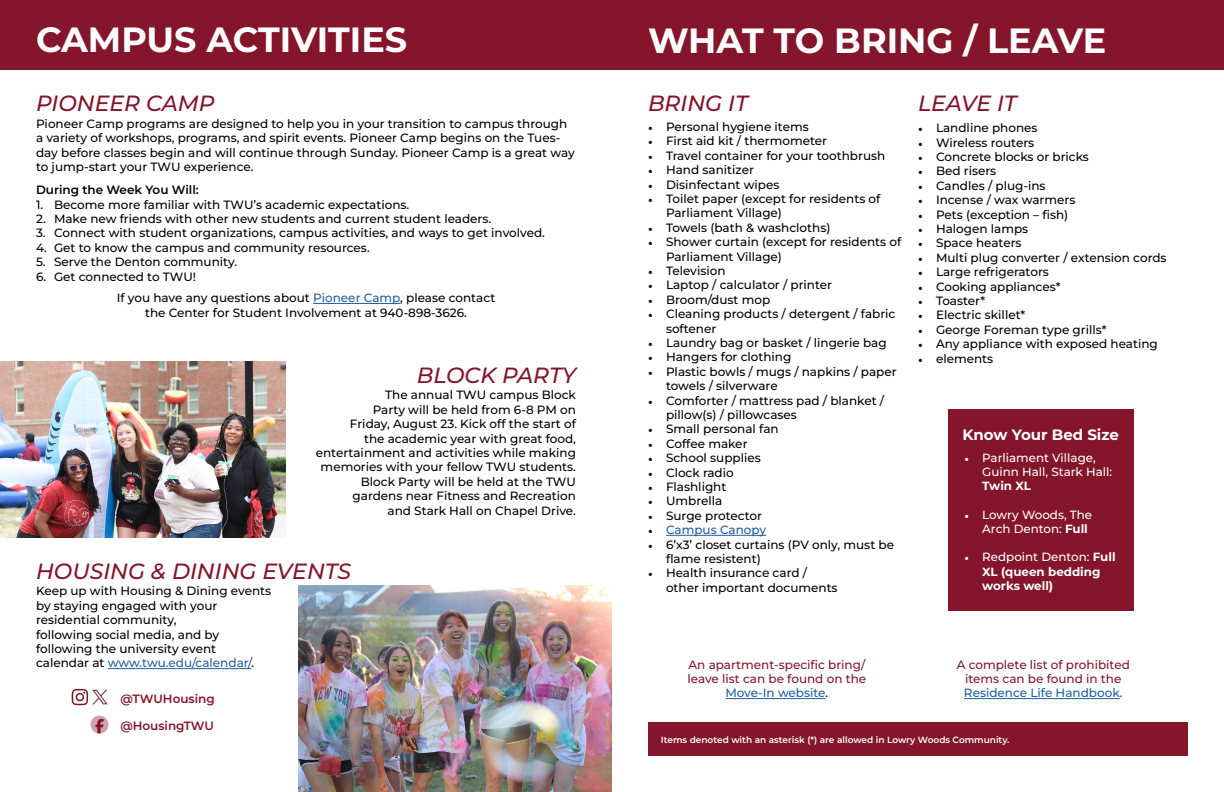
<style>
.page{position:relative;width:1224px;height:792px;background:#fff}
.page>*{position:absolute;margin:0;border:0;box-sizing:border-box;transform-origin:0 0}
.t1{font:700 35px "Montserrat";color:#fff}
.t2{font:italic 500 22px "Montserrat";color:#84152a}
.t3{font:700 15px "Montserrat";color:#fff}
.t4{font:500 12px/14.4px "Montserrat";color:#000}
.t5{font:500 12px/14.4px "Montserrat";color:#84152a;text-align:center}
.t6{font:600 12px "Montserrat";color:#84152a}
.t7{font:600 12px "Montserrat";color:#000}
.t8{font:500 12px "Montserrat";color:#215e9e}
.t9{font:500 11.9px/14.3px "Montserrat";color:#fff}
.t10{font:700 11.9px/14.3px "Montserrat";color:#fff}
.t11{font:600 9px "Montserrat";color:#fff}
.s1{color:#215e9e}
.s2{font-family:"Minion Pro";font-weight:400}
.s3{font-family:"Minion Pro";font-weight:400;color:#000}
.s4{font-weight:700}
.s5{font-weight:500}
.s6{color:#000}
</style>
<div class="page">
<div style="left:0;top:0;width:612px;height:70px;background:#84152a"></div>
<div style="left:612px;top:0;width:612px;height:70px;background:#84152a"></div>
<div style="left:648px;top:722px;width:540px;height:34px;background:#84152a"></div>
<hr style="left:108px;top:668px;width:143px;height:1px;background:#215e9e">
<hr style="left:313px;top:303px;width:87px;height:1px;background:#215e9e">
<hr style="left:666px;top:535px;width:100px;height:1px;background:#215e9e">
<hr style="left:725px;top:698px;width:101px;height:1px;background:#215e9e">
<hr style="left:964px;top:698px;width:156px;height:1px;background:#215e9e">
<div style="left:948px;top:409px;width:185px;height:202px;background:#84152a"></div>
<img style="left:299px;top:585px;width:313px;height:207px">
<img style="left:0;top:362px;width:286px;height:175px">
<img style="left:71px;top:688px;width:18px;height:18px">
<img style="left:92px;top:689px;width:16px;height:16px">
<img style="left:91px;top:715px;width:18px;height:18px">
<h1 class="t1" style="left:36px;top:14px;width:373px">CAMPUS ACTIVITIES</h1>
<h2 class="t2" style="left:36px;top:88px;width:180px">PIONEER CAMP</h2>
<p class="t4" style="left:36px;top:116px;width:540px">Pioneer Camp programs are designed to help you in your transition to campus through a variety of workshops, programs, and spirit events. Pioneer Camp begins on the Tues&shy;day before classes begin and will continue through Sunday. Pioneer Camp is a great way to jump-start your TWU experience.</p>
<p class="t7" style="left:36px;top:181px;width:164px">During the Week You Will:</p>
<p class="t4" style="left:36px;top:197px;width:375px">1. Become more familiar with TWU’s academic expectations.</p>
<p class="t4" style="left:36px;top:211px;width:457px">2. Make new friends with other new students and current student leaders.</p>
<p class="t4" style="left:36px;top:225px;width:510px">3. Connect with student organizations, campus activities, and ways to get involved.</p>
<p class="t4" style="left:36px;top:240px;width:335px">4. Get to know the campus and community resources.</p>
<p class="t4" style="left:36px;top:254px;width:203px">5. Serve the Denton community.</p>
<p class="t4" style="left:117px;top:265px;width:380px;line-height:21.6px;text-indent:-81px">6. Get connected to TWU!<br>If you have any questions about <span class="s1">Pioneer Camp</span>, please contact</p>
<p class="t4" style="left:145px;top:305px;width:323px">the Center for Student Involvement at 940-898-3626.</p>
<h2 class="t2" style="left:417px;top:360px;width:161px">BLOCK PARTY</h2>
<p class="t4" style="left:316px;top:387px;width:262px;text-align:right">The annual TWU campus Block<br>Party will be held from 6-8 PM on<br>Friday, August 23. Kick off the start of<br>the academic year with great food, entertainment and activities while making memories with your fellow TWU students.<br>Block Party will be held at the TWU gardens near Fitness and Recreation<br>and Stark Hall on Chapel Drive.</p>
<h2 class="t2" style="left:36px;top:556px;width:317px">HOUSING &amp; DINING EVENTS</h2>
<p class="t4" style="left:36px;top:583px;width:237px">Keep up with Housing &amp; Dining events by staying engaged with your residential community,<br>following social media, and by following the university event calendar at <span class="s1">www.twu.edu/calendar/</span>.</p>
<p class="t6" style="left:120px;top:690px;width:96px">@TWUHousing</p>
<p class="t6" style="left:120px;top:717px;width:95px">@HousingTWU</p>
<h1 class="t1" style="left:648px;top:15px;width:460px">WHAT TO BRING / LEAVE</h1>
<h2 class="t2" style="left:648px;top:88px;width:101px">BRING IT</h2>
<h2 class="t2" style="left:918px;top:88px;width:100px">LEAVE IT</h2>
<p class="t4" style="left:648px;top:119px;width:162px"><span class="s2">•</span> Personal hygiene items</p>
<p class="t4" style="left:648px;top:133px;width:181px"><span class="s2">•</span> First aid kit / thermometer</p>
<p class="t4" style="left:648px;top:148px;width:239px"><span class="s2">•</span> Travel container for your toothbrush</p>
<p class="t4" style="left:648px;top:162px;width:107px"><span class="s2">•</span> Hand sanitizer</p>
<p class="t4" style="left:648px;top:177px;width:133px"><span class="s2">•</span> Disinfectant wipes</p>
<p class="t4" style="left:666px;top:191px;width:216px;text-indent:-18px"><span class="s2">•</span> Toilet paper (except for residents of<br>Parliament Village)</p>
<p class="t4" style="left:648px;top:220px;width:184px"><span class="s2">•</span> Towels (bath &amp; washcloths)</p>
<p class="t4" style="left:666px;top:234px;width:237px;text-indent:-18px"><span class="s2">•</span> Shower curtain (except for residents of<br>Parliament Village)</p>
<p class="t4" style="left:648px;top:263px;width:79px"><span class="s2">•</span> Television</p>
<p class="t4" style="left:648px;top:277px;width:186px"><span class="s2">•</span> Laptop / calculator / printer</p>
<p class="t4" style="left:648px;top:292px;width:124px"><span class="s2">•</span> Broom/dust mop</p>
<p class="t4" style="left:666px;top:306px;width:231px;text-indent:-18px"><span class="s2">•</span> Cleaning products / detergent / fabric softener</p>
<p class="t4" style="left:648px;top:335px;width:240px"><span class="s2">•</span> Laundry bag or basket / lingerie bag</p>
<p class="t4" style="left:648px;top:349px;width:145px"><span class="s2">•</span> Hangers for clothing</p>
<p class="t4" style="left:666px;top:364px;width:232px;text-indent:-18px"><span class="s2">•</span> Plastic bowls / mugs / napkins / paper towels / silverware</p>
<p class="t4" style="left:666px;top:393px;width:220px;text-indent:-18px"><span class="s2">•</span> Comforter / mattress pad / blanket / pillow(s) / pillowcases</p>
<p class="t4" style="left:648px;top:421px;width:132px"><span class="s2">•</span> Small personal fan</p>
<p class="t4" style="left:648px;top:436px;width:101px"><span class="s2">•</span> Coffee maker</p>
<p class="t4" style="left:648px;top:450px;width:114px"><span class="s2">•</span> School supplies</p>
<p class="t4" style="left:648px;top:465px;width:87px"><span class="s2">•</span> Clock radio</p>
<p class="t4" style="left:648px;top:479px;width:80px"><span class="s2">•</span> Flashlight</p>
<p class="t4" style="left:648px;top:493px;width:76px"><span class="s2">•</span> Umbrella</p>
<p class="t4" style="left:648px;top:508px;width:116px"><span class="s2">•</span> Surge protector</p>
<p class="t8" style="left:648px;top:521px;width:120px"><span class="s3">•</span> Campus Canopy</p>
<p class="t4" style="left:666px;top:537px;width:230px;text-indent:-18px"><span class="s2">•</span> 6’x3’ closet curtains (PV only, must be flame resistent)</p>
<p class="t4" style="left:666px;top:565px;width:173px;text-indent:-18px"><span class="s2">•</span> Health insurance card / other important documents</p>
<p class="t4" style="left:918px;top:120px;width:121px"><span class="s2">•</span> Landline phones</p>
<p class="t4" style="left:918px;top:135px;width:118px"><span class="s2">•</span> Wireless routers</p>
<p class="t4" style="left:918px;top:149px;width:172px"><span class="s2">•</span> Concrete blocks or bricks</p>
<p class="t4" style="left:918px;top:164px;width:80px"><span class="s2">•</span> Bed risers</p>
<p class="t4" style="left:918px;top:178px;width:129px"><span class="s2">•</span> Candles / plug-ins</p>
<p class="t4" style="left:918px;top:192px;width:159px"><span class="s2">•</span> Incense / wax warmers</p>
<p class="t4" style="left:918px;top:207px;width:152px"><span class="s2">•</span> Pets (exception – fish)</p>
<p class="t4" style="left:918px;top:221px;width:112px"><span class="s2">•</span> Halogen lamps</p>
<p class="t4" style="left:918px;top:236px;width:105px"><span class="s2">•</span> Space heaters</p>
<p class="t4" style="left:918px;top:250px;width:250px"><span class="s2">•</span> Multi plug converter / extension cords</p>
<p class="t4" style="left:918px;top:264px;width:132px"><span class="s2">•</span> Large refrigerators</p>
<p class="t4" style="left:918px;top:279px;width:144px"><span class="s2">•</span> Cooking appliances*</p>
<p class="t4" style="left:918px;top:293px;width:69px"><span class="s2">•</span> Toaster*</p>
<p class="t4" style="left:918px;top:308px;width:109px"><span class="s2">•</span> Electric skillet*</p>
<p class="t4" style="left:918px;top:322px;width:190px"><span class="s2">•</span> George Foreman type grills*</p>
<p class="t4" style="left:918px;top:336px;width:241px"><span class="s2">•</span> Any appliance with exposed heating</p>
<p class="t4" style="left:918px;top:351px;width:77px"><span class="s2">•</span> elements</p>
<p class="t3" style="left:963px;top:424px;width:158px">Know Your Bed Size</p>
<p class="t9" style="left:982px;top:450px;width:131px;text-indent:-18px"><span class="s2">•</span> Parliament Village,<br>Guinn Hall, Stark Hall:</p>
<p class="t10" style="left:982px;top:478px;width:50px">Twin XL</p>
<p class="t9" style="left:982px;top:507px;width:112px;text-indent:-18px"><span class="s2">•</span> Lowry Woods, The<br>Arch Denton: <span class="s4">Full</span></p>
<p class="t10" style="left:982px;top:549px;width:135px;text-indent:-18px"><span class="s2">•</span> <span class="s5">Redpoint Denton:</span> Full<br>XL (queen bedding works well)</p>
<p class="t5" style="left:688px;top:657px;width:180px">An apartment-specific bring/ leave list can be found on the<br><span class="s1">Move-In website</span><span class="s6">.</span></p>
<p class="t5" style="left:957px;top:657px;width:175px">A complete list of prohibited items can be found in the<br><span class="s1">Residence Life Handbook</span>.</p>
<p class="t11" style="left:661px;top:734px;width:350px">Items denoted with an asterisk (*) are allowed in Lowry Woods Community.</p>
</div>
